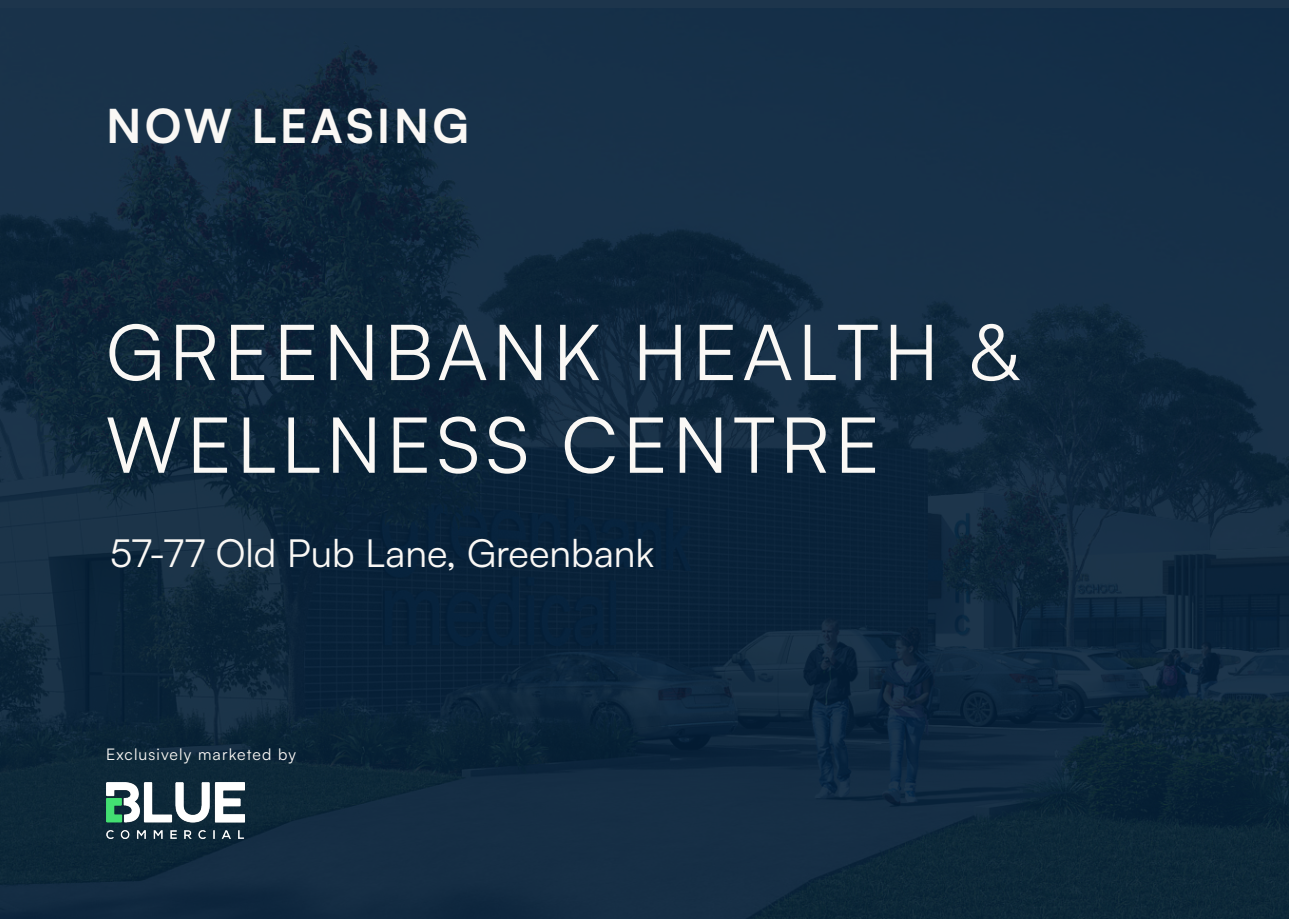
<style>
.page{position:relative;width:1289px;height:919px;background:#fff}
.page>*{position:absolute;margin:0;border:0;box-sizing:border-box;transform-origin:0 0}
.t1{font:77.25px/92.7px "Satoshi";letter-spacing:.07em;color:#faf8f5}
.t2{font:700 46.8px "Satoshi";letter-spacing:.07em;color:#faf8f5}
.t3{font:38.55px "Satoshi";color:#faf8f5}
.t4{font:16.05px "Satoshi";letter-spacing:.07em;color:#faf8f5}
</style>
<div class="page">
<div style="left:0;top:0;width:1288px;height:918px;background:#112a3e"></div>
<img style="left:106px;top:782px;width:139px;height:56px">
<p class="t2" style="left:106px;top:92px;width:364px">NOW LEASING</p>
<p class="t1" style="left:106px;top:303px;width:916px">GREENBANK HEALTH &amp;<br>WELLNESS CENTRE</p>
<p class="t3" style="left:110px;top:527px;width:546px">57-77 Old Pub Lane, Greenbank</p>
<p class="t4" style="left:106px;top:743px;width:191px">Exclusively marketed by</p>
</div>
